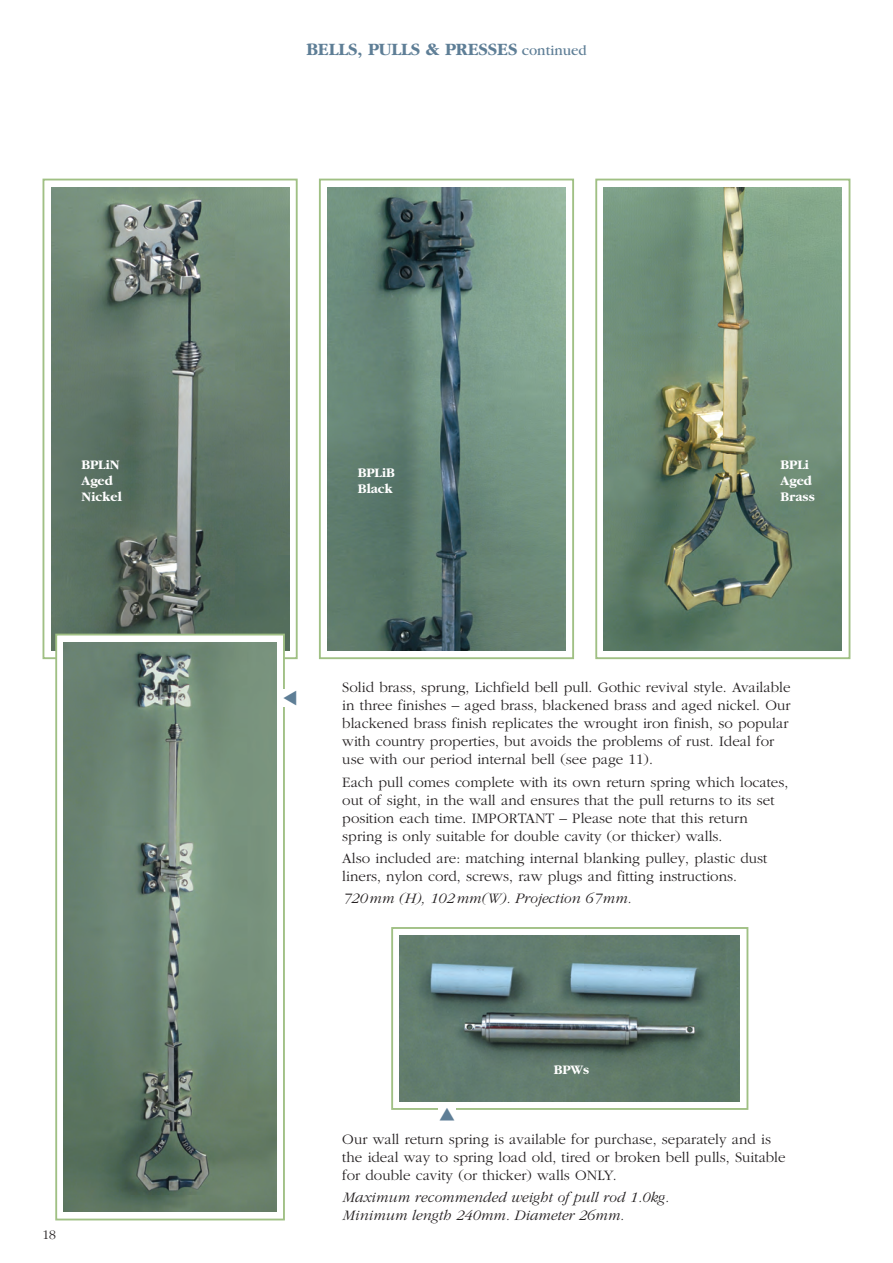
<style>
.page{position:relative;width:893px;height:1263px;background:#fff}
.page>*{position:absolute;margin:0;border:0;box-sizing:border-box;transform-origin:0 0}
.t1{font:700 18px "Garamond";color:#5e7e96}
.t2{font:300 15px/18px "Garamond";color:#231f20}
.t3{font:italic 300 15px/18px "Garamond";color:#231f20}
.t4{font:700 13.5px/16.2px "Garamond";color:#fff}
.t5{font:300 13.5px "Garamond";color:#231f20}
.s1{font-weight:400;font-size:15px}
</style>
<div class="page">
<div style="left:391px;top:927px;width:357px;height:183px;border:2px solid #a0c084"></div>
<img style="left:400px;top:935px;width:340px;height:166px">
<div style="left:43px;top:179px;width:255px;height:480px;border:2px solid #a0c084"></div>
<img style="left:51px;top:187px;width:238px;height:464px">
<div style="left:319px;top:179px;width:255px;height:480px;border:2px solid #a0c084"></div>
<img style="left:327px;top:187px;width:239px;height:464px">
<div style="left:595px;top:179px;width:255px;height:480px;border:2px solid #a0c084"></div>
<img style="left:604px;top:187px;width:238px;height:464px">
<div style="left:57px;top:635px;width:226px;height:583px;background:#fff"></div>
<div style="left:55px;top:634px;width:230px;height:586px;border:2px solid #a0c084"></div>
<img style="left:64px;top:642px;width:212px;height:570px">
<div style="left:283px;top:689px;width:14px;height:17px;background:#fff"></div>
<div style="left:439px;top:1108px;width:17px;height:14px;background:#fff"></div>
<p class="t1" style="left:306px;top:43px;width:282px">BELLS, PULLS &amp; PRESSES <span class="s1">continued</span></p>
<p class="t4" style="left:81px;top:457px;width:42px">BPLiN<br>Aged<br>Nickel</p>
<p class="t4" style="left:358px;top:466px;width:38px">BPLiB<br>Black</p>
<p class="t4" style="left:781px;top:457px;width:36px">BPLi<br>Aged<br>Brass</p>
<p class="t5" style="left:43px;top:1229px;width:15px">18</p>
<p class="t2" style="left:342px;top:680px;width:450px">Solid brass, sprung, Lichfield bell pull. Gothic revival style. Available in three finishes – aged brass, blackened brass and aged nickel. Our blackened brass finish replicates the wrought iron finish, so popular with country properties, but avoids the problems of rust. Ideal for use with our period internal bell (see page 11).</p>
<p class="t2" style="left:342px;top:774px;width:447px">Each pull comes complete with its own return spring which locates, out of sight, in the wall and ensures that the pull returns to its set position each time. IMPORTANT – Please note that this return spring is only suitable for double cavity (or thicker) walls.</p>
<p class="t2" style="left:342px;top:850px;width:427px">Also included are: matching internal blanking pulley, plastic dust liners, nylon cord, screws, raw plugs and fitting instructions.</p>
<p class="t3" style="left:342px;top:890px;width:290px">720mm (H), 102mm(W). Projection 67mm.</p>
<p class="t4" style="left:554px;top:1062px;width:37px">BPWs</p>
<p class="t2" style="left:342px;top:1131px;width:445px">Our wall return spring is available for purchase, separately and is the ideal way to spring load old, tired or broken bell pulls, Suitable for double cavity (or thicker) walls ONLY.</p>
<p class="t3" style="left:342px;top:1189px;width:328px">Maximum recommended weight of pull rod 1.0kg.<br>Minimum length 240mm. Diameter 26mm.</p>
</div>
